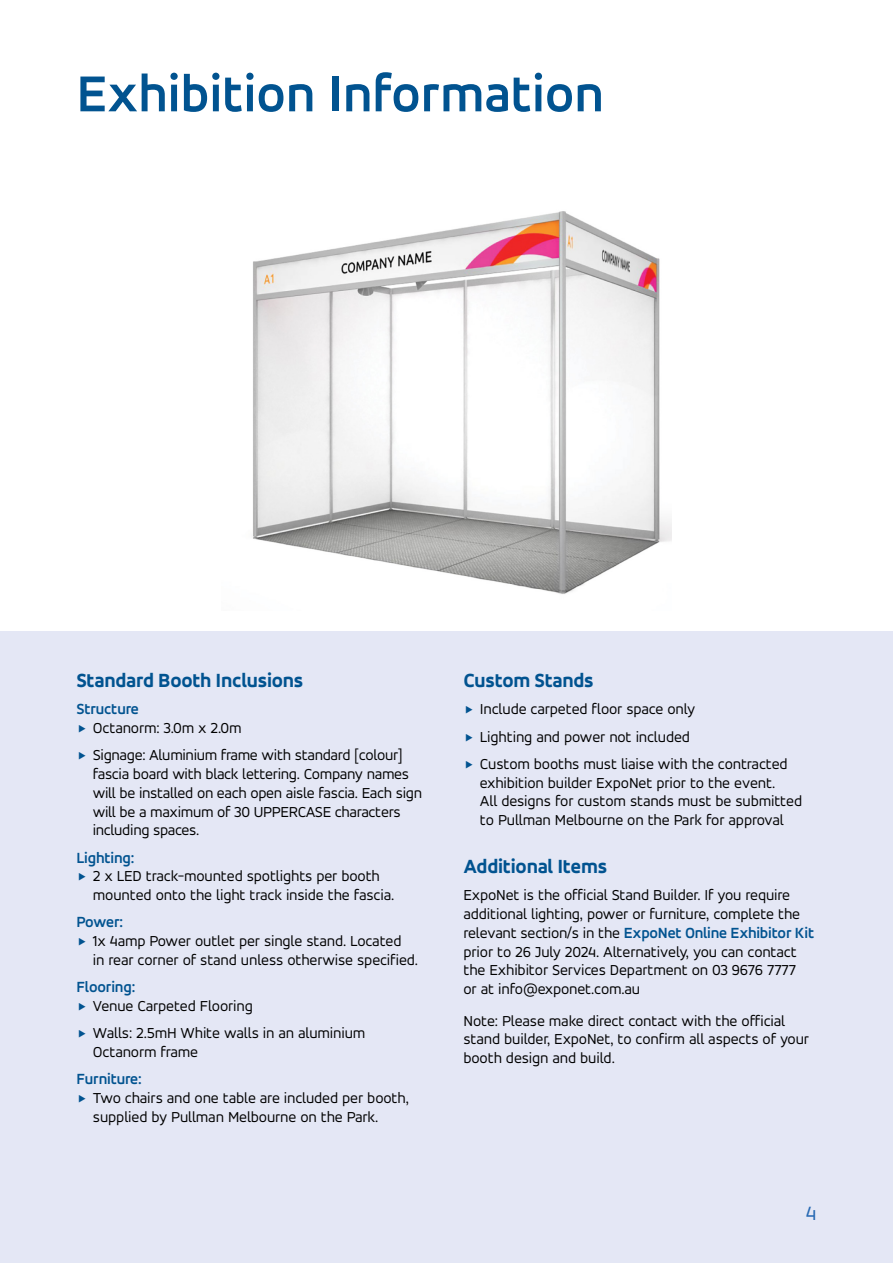
<style>
.page{position:relative;width:893px;height:1263px;background:#fff}
.page>*{position:absolute;margin:0;border:0;box-sizing:border-box;transform-origin:0 0}
.t1{font:700 54px "Accord Alternate";color:#015390}
.t2{font:21px "Accord Alternate";color:#2769b3}
.t3{font:800 20.25px "Accord Alternate";letter-spacing:-.01em;color:#015390}
.t4{font:15.75px/18.8px "Accord Alternate";letter-spacing:-.01em;color:#000}
.t5{font:700 15.75px "Accord Alternate";letter-spacing:-.01em;color:#015390}
.s1{font-weight:700;color:#015390}
</style>
<div class="page">
<div style="left:0;top:631px;width:893px;height:632px;background:#e4e7f5"></div>
<img style="left:253px;top:211px;width:418px;height:383px">
<h1 class="t1" style="left:77px;top:61px;width:529px">Exhibition Information</h1>
<p class="t3" style="left:77px;top:668px;width:228px">Standard Booth Inclusions</p>
<p class="t5" style="left:77px;top:700px;width:64px">Structure</p>
<p class="t4" style="left:93px;top:714px;width:312px;line-height:27.3px">Octanorm: 3.0m x 2.0m<br>Signage: Aluminium frame with standard [colour]</p>
<p class="t4" style="left:93px;top:764px;width:331px">fascia board with black lettering. Company names will be installed on each open aisle fascia. Each sign will be a maximum of 30 UPPERCASE characters including spaces.</p>
<p class="t5" style="left:77px;top:848px;width:59px">Lighting:</p>
<p class="t4" style="left:93px;top:867px;width:303px">2 x LED track-mounted spotlights per booth mounted onto the light track inside the fascia.</p>
<p class="t5" style="left:77px;top:913px;width:48px">Power:</p>
<p class="t4" style="left:93px;top:931px;width:327px">1x 4amp Power outlet per single stand. Located<br>in rear corner of stand unless otherwise specified.</p>
<p class="t5" style="left:77px;top:977px;width:60px">Flooring:</p>
<p class="t4" style="left:93px;top:992px;width:274px;line-height:27.3px">Venue Carpeted Flooring<br>Walls: 2.5mH White walls in an aluminium</p>
<p class="t4" style="left:93px;top:1042px;width:107px">Octanorm frame</p>
<p class="t5" style="left:77px;top:1069px;width:67px">Furniture:</p>
<p class="t4" style="left:93px;top:1088px;width:317px">Two chairs and one table are included per booth, supplied by Pullman Melbourne on the Park.</p>
<p class="t3" style="left:463px;top:668px;width:132px">Custom Stands</p>
<p class="t4" style="left:480px;top:695px;width:309px;line-height:27.3px">Include carpeted floor space only<br>Lighting and power not included<br>Custom booths must liaise with the contracted</p>
<p class="t4" style="left:480px;top:773px;width:324px">exhibition builder ExpoNet prior to the event.<br>All designs for custom stands must be submitted to Pullman Melbourne on the Park for approval</p>
<p class="t3" style="left:463px;top:854px;width:145px">Additional Items</p>
<p class="t4" style="left:463px;top:886px;width:352px">ExpoNet is the official Stand Builder. If you require additional lighting, power or furniture, complete the relevant section/s in the <span class="s1">ExpoNet Online Exhibitor Kit </span>prior to 26 July 2024. Alternatively, you can contact the Exhibitor Services Department on 03 9676 7777<br>or at info@exponet.com.au</p>
<p class="t4" style="left:463px;top:1011px;width:347px">Note: Please make direct contact with the official stand builder, ExpoNet, to confirm all aspects of your booth design and build.</p>
<h2 class="t2" style="left:806px;top:1201px;width:12px">4</h2>
</div>
